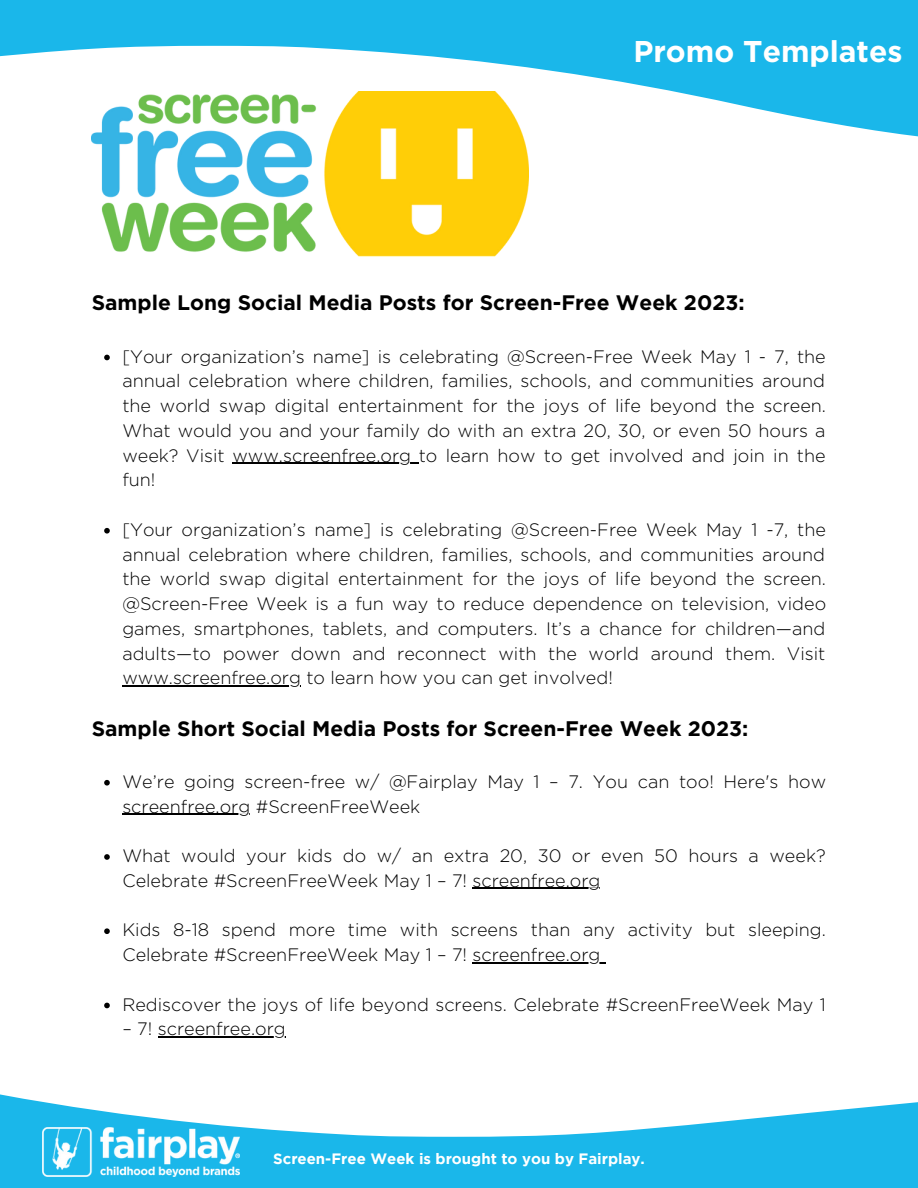
<style>
.page{position:relative;width:918px;height:1188px;background:#fff}
.page>*{position:absolute;margin:0;border:0;box-sizing:border-box;transform-origin:0 0}
.t1{font:700 30px "Gotham";color:#fff}
.t2{font:700 21px "Gotham";color:#000}
.t3{font:300 18px/24.8px "Gotham";color:#000}
.t4{font:700 15px "Gotham";color:#fff}
</style>
<div class="page">
<svg style="left:0;top:1094px;width:918px;height:94px;fill:#1ab7ea"></svg>
<svg style="left:0;top:0;width:918px;height:141px;fill:#1ab7ea"></svg>
<img style="left:92px;top:92px;width:436px;height:165px">
<img style="left:42px;top:1127px;width:197px;height:50px">
<svg style="left:104px;top:355px;width:6px;height:5px"></svg>
<hr style="left:232px;top:463px;width:187px;height:1px;background:#000">
<svg style="left:104px;top:528px;width:6px;height:6px"></svg>
<hr style="left:122px;top:685px;width:179px;height:2px;background:#000">
<svg style="left:104px;top:780px;width:6px;height:6px"></svg>
<hr style="left:122px;top:814px;width:128px;height:1px;background:#000">
<svg style="left:104px;top:854px;width:6px;height:6px"></svg>
<hr style="left:472px;top:888px;width:128px;height:1px;background:#000">
<svg style="left:104px;top:928px;width:6px;height:6px"></svg>
<hr style="left:472px;top:962px;width:128px;height:1px;background:#000">
<svg style="left:104px;top:1003px;width:6px;height:5px"></svg>
<hr style="left:158px;top:1036px;width:128px;height:2px;background:#000">
<h1 class="t1" style="left:633px;top:34px;width:271px">Promo Templates</h1>
<p class="t2" style="left:92px;top:290px;width:654px">Sample Long Social Media Posts for Screen-Free Week 2023:</p>
<p class="t3" style="left:122px;top:344px;width:705px;text-align:justify">[Your organization’s name] is celebrating @Screen-Free Week May 1 - 7, the annual celebration where children, families, schools, and communities around the world swap digital entertainment for the joys of life beyond the screen.<br>What would you and your family do with an extra 20, 30, or even 50 hours a week? Visit www.screenfree.org to learn how to get involved and join in the fun!</p>
<p class="t3" style="left:122px;top:517px;width:705px;text-align:justify">[Your organization’s name] is celebrating @Screen-Free Week May 1 -7, the annual celebration where children, families, schools, and communities around the world swap digital entertainment for the joys of life beyond the screen. @Screen-Free Week is a fun way to reduce dependence on television, video games, smartphones, tablets, and computers. It’s a chance for children—and adults—to power down and reconnect with the world around them. Visit www.screenfree.org to learn how you can get involved!</p>
<p class="t2" style="left:92px;top:721px;width:658px">Sample Short Social Media Posts for Screen-Free Week 2023:</p>
<p class="t3" style="left:122px;top:769px;width:705px">We’re going screen-free w/ @Fairplay May 1 – 7. You can too! Here's how screenfree.org #ScreenFreeWeek</p>
<p class="t3" style="left:122px;top:843px;width:705px">What would your kids do w/ an extra 20, 30 or even 50 hours a week?<br>Celebrate #ScreenFreeWeek May 1 – 7! screenfree.org</p>
<p class="t3" style="left:122px;top:917px;width:705px">Kids 8-18 spend more time with screens than any activity but sleeping.<br>Celebrate #ScreenFreeWeek May 1 – 7! screenfree.org</p>
<p class="t3" style="left:122px;top:992px;width:705px">Rediscover the joys of life beyond screens. Celebrate #ScreenFreeWeek May 1</p>
<p class="t3" style="left:122px;top:1016px;width:165px">– 7! screenfree.org</p>
<p class="t4" style="left:273px;top:1153px;width:373px">Screen-Free Week is brought to you by Fairplay.</p>
</div>
